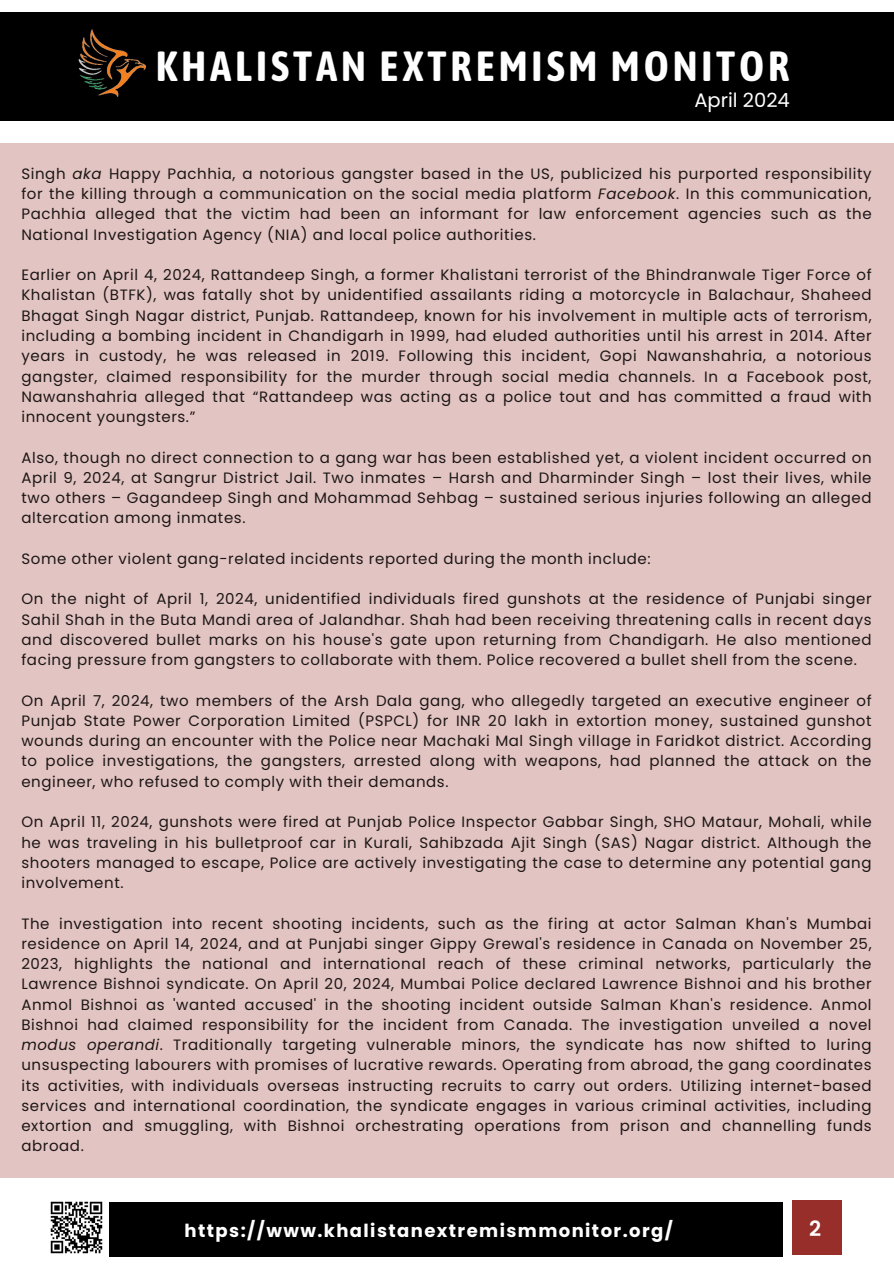
<style>
.page{position:relative;width:894px;height:1264px;background:#fff}
.page>*{position:absolute;margin:0;border:0;box-sizing:border-box;transform-origin:0 0}
.t1{font:700 42px "Asap Condensed";letter-spacing:.09em;color:#fff}
.t2{font:600 21px "Poppins";color:#fff}
.t3{font:19.5px "Poppins";color:#fff}
.t4{font:700 18px "Poppins";letter-spacing:.08em;color:#fff}
.t5{font:15px/20.2px "Poppins";letter-spacing:.04em;color:#1c1715;text-align:justify}
.s1{font-style:italic}
</style>
<div class="page">
<div style="left:0;top:12px;width:893px;height:109px;background:#000"></div>
<img style="left:78px;top:29px;width:67px;height:68px">
<div style="left:109px;top:1202px;width:673px;height:54px;background:#000"></div>
<div style="left:791px;top:1200px;width:49px;height:54px;background:#982e2a"></div>
<img style="left:50px;top:1201px;width:53px;height:53px">
<div style="left:0;top:143px;width:893px;height:1034px;background:#e2c4c3"></div>
<h3 class="t1" style="left:156px;top:42px;width:635px">KHALISTAN EXTREMISM MONITOR</h3>
<p class="t3" style="left:694px;top:86px;width:97px">April 2024</p>
<p class="t5" style="left:21px;top:163px;width:851px">Singh <span class="s1">aka</span> Happy Pachhia, a notorious gangster based in the US, publicized his purported responsibility for the killing through a communication on the social media platform <span class="s1">Facebook</span>. In this communication, Pachhia alleged that the victim had been an informant for law enforcement agencies such as the National Investigation Agency (NIA) and local police authorities.</p>
<p class="t5" style="left:21px;top:265px;width:851px">Earlier on April 4, 2024, Rattandeep Singh, a former Khalistani terrorist of the Bhindranwale Tiger Force of Khalistan (BTFK), was fatally shot by unidentified assailants riding a motorcycle in Balachaur, Shaheed Bhagat Singh Nagar district, Punjab. Rattandeep, known for his involvement in multiple acts of terrorism, including a bombing incident in Chandigarh in 1999, had eluded authorities until his arrest in 2014. After years in custody, he was released in 2019. Following this incident, Gopi Nawanshahria, a notorious gangster, claimed responsibility for the murder through social media channels. In a Facebook post, Nawanshahria alleged that “Rattandeep was acting as a police tout and has committed a fraud with innocent youngsters.”</p>
<p class="t5" style="left:21px;top:447px;width:851px">Also, though no direct connection to a gang war has been established yet, a violent incident occurred on April 9, 2024, at Sangrur District Jail. Two inmates – Harsh and Dharminder Singh – lost their lives, while two others – Gagandeep Singh and Mohammad Sehbag – sustained serious injuries following an alleged altercation among inmates.</p>
<p class="t5" style="left:21px;top:548px;width:630px">Some other violent gang-related incidents reported during the month include:</p>
<p class="t5" style="left:21px;top:589px;width:851px">On the night of April 1, 2024, unidentified individuals fired gunshots at the residence of Punjabi singer Sahil Shah in the Buta Mandi area of Jalandhar. Shah had been receiving threatening calls in recent days and discovered bullet marks on his house's gate upon returning from Chandigarh. He also mentioned facing pressure from gangsters to collaborate with them. Police recovered a bullet shell from the scene.</p>
<p class="t5" style="left:21px;top:690px;width:851px">On April 7, 2024, two members of the Arsh Dala gang, who allegedly targeted an executive engineer of Punjab State Power Corporation Limited (PSPCL) for INR 20 lakh in extortion money, sustained gunshot wounds during an encounter with the Police near Machaki Mal Singh village in Faridkot district. According to police investigations, the gangsters, arrested along with weapons, had planned the attack on the engineer, who refused to comply with their demands.</p>
<h2 class="t5" style="left:21px;top:811px;width:851px">On April 11, 2024, gunshots were fired at Punjab Police Inspector Gabbar Singh, SHO Mataur, Mohali, while he was traveling in his bulletproof car in Kurali, Sahibzada Ajit Singh (SAS) Nagar district. Although the shooters managed to escape, Police are actively investigating the case to determine any potential gang involvement.</h2>
<p class="t5" style="left:21px;top:913px;width:851px">The investigation into recent shooting incidents, such as the firing at actor Salman Khan's Mumbai residence on April 14, 2024, and at Punjabi singer Gippy Grewal's residence in Canada on November 25, 2023, highlights the national and international reach of these criminal networks, particularly the Lawrence Bishnoi syndicate. On April 20, 2024, Mumbai Police declared Lawrence Bishnoi and his brother Anmol Bishnoi as 'wanted accused' in the shooting incident outside Salman Khan's residence. Anmol Bishnoi had claimed responsibility for the incident from Canada. The investigation unveiled a novel <span class="s1">modus operandi</span>. Traditionally targeting vulnerable minors, the syndicate has now shifted to luring unsuspecting labourers with promises of lucrative rewards. Operating from abroad, the gang coordinates its activities, with individuals overseas instructing recruits to carry out orders. Utilizing internet-based services and international coordination, the syndicate engages in various criminal activities, including extortion and smuggling, with Bishnoi orchestrating operations from prison and channelling funds abroad.</p>
<p class="t4" style="left:184px;top:1218px;width:489px">https://www.khalistanextremismmonitor.org/</p>
<p class="t2" style="left:809px;top:1213px;width:14px">2</p>
</div>
